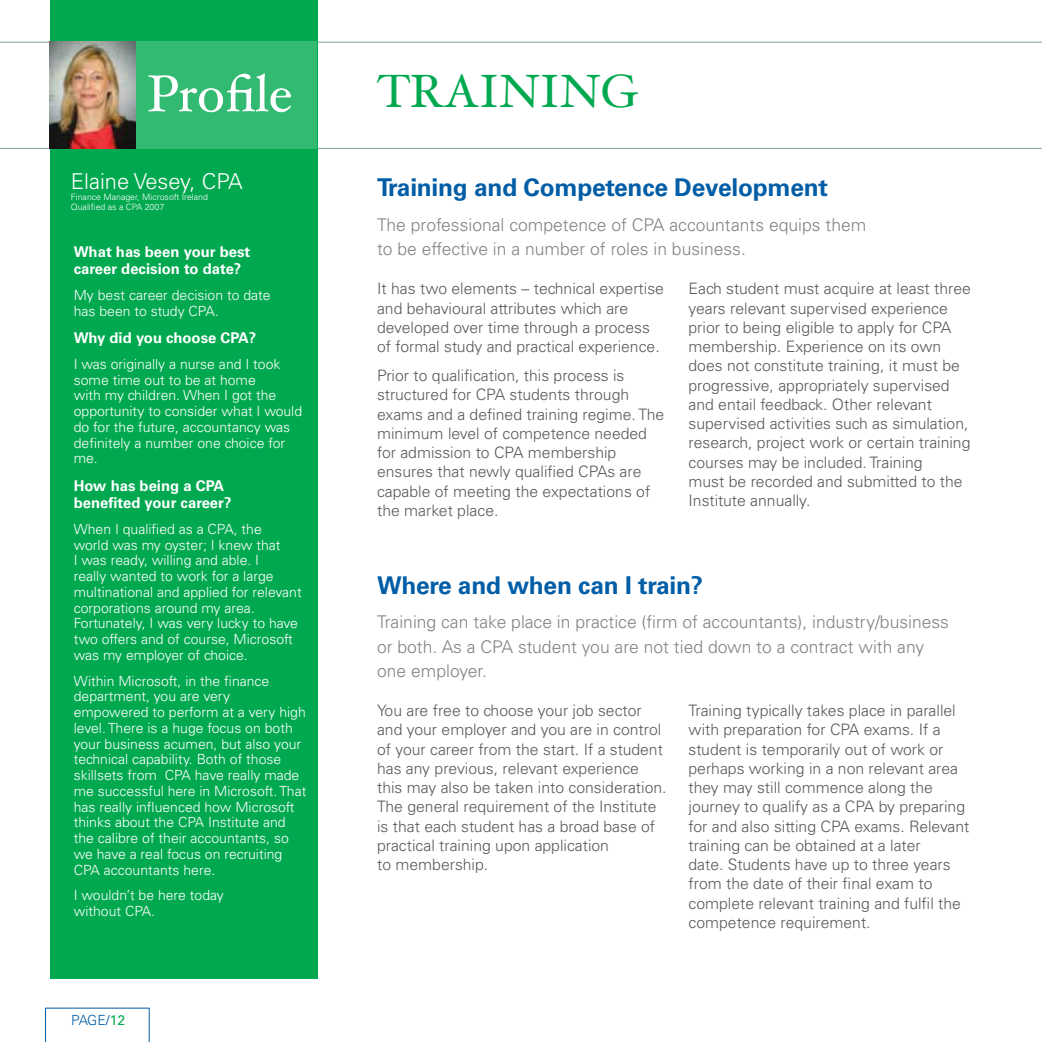
<style>
.page{position:relative;width:1042px;height:1042px;background:#fff}
.page>*{position:absolute;margin:0;border:0;box-sizing:border-box;transform-origin:0 0}
.t1{font:51.8px "Hoefler Text";color:#fff}
.t2{font:46.73px "Hoefler Text";color:#00a94f}
.t3{font:700 24.5px "Univers";letter-spacing:-.01em;color:#005da6}
.t4{font:300 21.88px "Univers";color:#fff}
.t5{font:300 17.5px/24.5px "Univers";color:#808285}
.t6{font:300 15.75px/19.2px "Univers";color:#58595b}
.t7{font:700 14.88px/17.5px "Univers";color:#fff}
.t8{font:300 14px/15.8px "Univers";color:#fff}
.t9{font:300 14px "Univers";color:#005da6}
.t10{font:300 8.75px/10.5px "Univers";color:#fff}
.s1{font-weight:400}
.s2{font-weight:400;color:#00a94f}
</style>
<div class="page">
<svg style="left:45px;top:1007px;width:105px;height:35px"></svg>
<div style="left:50px;top:1014px;width:96px;height:28px;background:#fff"></div>
<hr style="left:0;top:42px;width:1042px;height:1px;background:#899ca6">
<hr style="left:0;top:148px;width:1042px;height:1px;background:#899ca6">
<div style="left:50px;top:0;width:267px;height:979px;background:#00a94f"></div>
<div style="left:50px;top:42px;width:267px;height:107px;background:#33ba72"></div>
<hr style="left:1041px;top:0;width:1px;height:1042px;background:#005da6">
<img style="left:50px;top:42px;width:86px;height:107px">
<h1 class="t1" style="left:147px;top:63px;width:147px">Profile</h1>
<h3 class="t4" style="left:71px;top:168px;width:173px">Elaine Vesey, CPA</h3>
<p class="t10" style="left:71px;top:192px;width:138px">Finance Manager, Microsoft Ireland<br>Qualified as a CPA 2007</p>
<p class="t7" style="left:74px;top:243px;width:178px">What has been your best career decision to date?</p>
<p class="t8" style="left:74px;top:287px;width:198px">My best career decision to date has been to study CPA.</p>
<p class="t7" style="left:74px;top:329px;width:184px">Why did you choose CPA?</p>
<p class="t8" style="left:74px;top:356px;width:230px">I was originally a nurse and I took some time out to be at home<br>with my children. When I got the opportunity to consider what I would do for the future, accountancy was definitely a number one choice for me.</p>
<p class="t7" style="left:74px;top:477px;width:159px">How has being a CPA benefited your career?</p>
<p class="t8" style="left:74px;top:521px;width:229px">When I qualified as a CPA, the<br>world was my oyster; I knew that<br>I was ready, willing and able. I<br>really wanted to work for a large multinational and applied for relevant corporations around my area.<br>Fortunately, I was very lucky to have two offers and of course, Microsoft was my employer of choice.</p>
<p class="t8" style="left:74px;top:673px;width:234px">Within Microsoft, in the finance department, you are very empowered to perform at a very high level. There is a huge focus on both your business acumen, but also your technical capability. Both of those skillsets from CPA have really made me successful here in Microsoft. That has really influenced how Microsoft thinks about the CPA Institute and the calibre of their accountants, so we have a real focus on recruiting CPA accountants here.</p>
<p class="t8" style="left:74px;top:887px;width:152px">I wouldn’t be here today without CPA.</p>
<p class="t9" style="left:71px;top:1012px;width:55px">PAGE<span class="s1">/</span><span class="s2">12</span></p>
<h2 class="t2" style="left:377px;top:63px;width:263px">TRAINING</h2>
<h3 class="t3" style="left:377px;top:173px;width:452px">Training and Competence Development</h3>
<p class="t5" style="left:377px;top:212px;width:491px">The professional competence of CPA accountants equips them to be effective in a number of roles in business.</p>
<p class="t6" style="left:377px;top:279px;width:288px">It has two elements – technical expertise and behavioural attributes which are developed over time through a process of formal study and practical experience.</p>
<p class="t6" style="left:377px;top:366px;width:289px">Prior to qualification, this process is structured for CPA students through exams and a defined training regime. The minimum level of competence needed for admission to CPA membership ensures that newly qualified CPAs are capable of meeting the expectations of the market place.</p>
<p class="t6" style="left:688px;top:279px;width:284px">Each student must acquire at least three years relevant supervised experience prior to being eligible to apply for CPA membership. Experience on its own does not constitute training, it must be progressive, appropriately supervised and entail feedback. Other relevant supervised activities such as simulation, research, project work or certain training courses may be included. Training<br>must be recorded and submitted to the Institute annually.</p>
<h3 class="t3" style="left:377px;top:571px;width:327px">Where and when can I train?</h3>
<p class="t5" style="left:377px;top:609px;width:573px">Training can take place in practice (firm of accountants), industry/business or both. As a CPA student you are not tied down to a contract with any one employer.</p>
<p class="t6" style="left:377px;top:701px;width:291px">You are free to choose your job sector and your employer and you are in control of your career from the start. If a student has any previous, relevant experience this may also be taken into consideration.<br>The general requirement of the Institute is that each student has a broad base of practical training upon application<br>to membership.</p>
<p class="t6" style="left:688px;top:701px;width:282px">Training typically takes place in parallel with preparation for CPA exams. If a student is temporarily out of work or perhaps working in a non relevant area they may still commence along the journey to qualify as a CPA by preparing for and also sitting CPA exams. Relevant training can be obtained at a later<br>date. Students have up to three years from the date of their final exam to complete relevant training and fulfil the competence requirement.</p>
</div>
